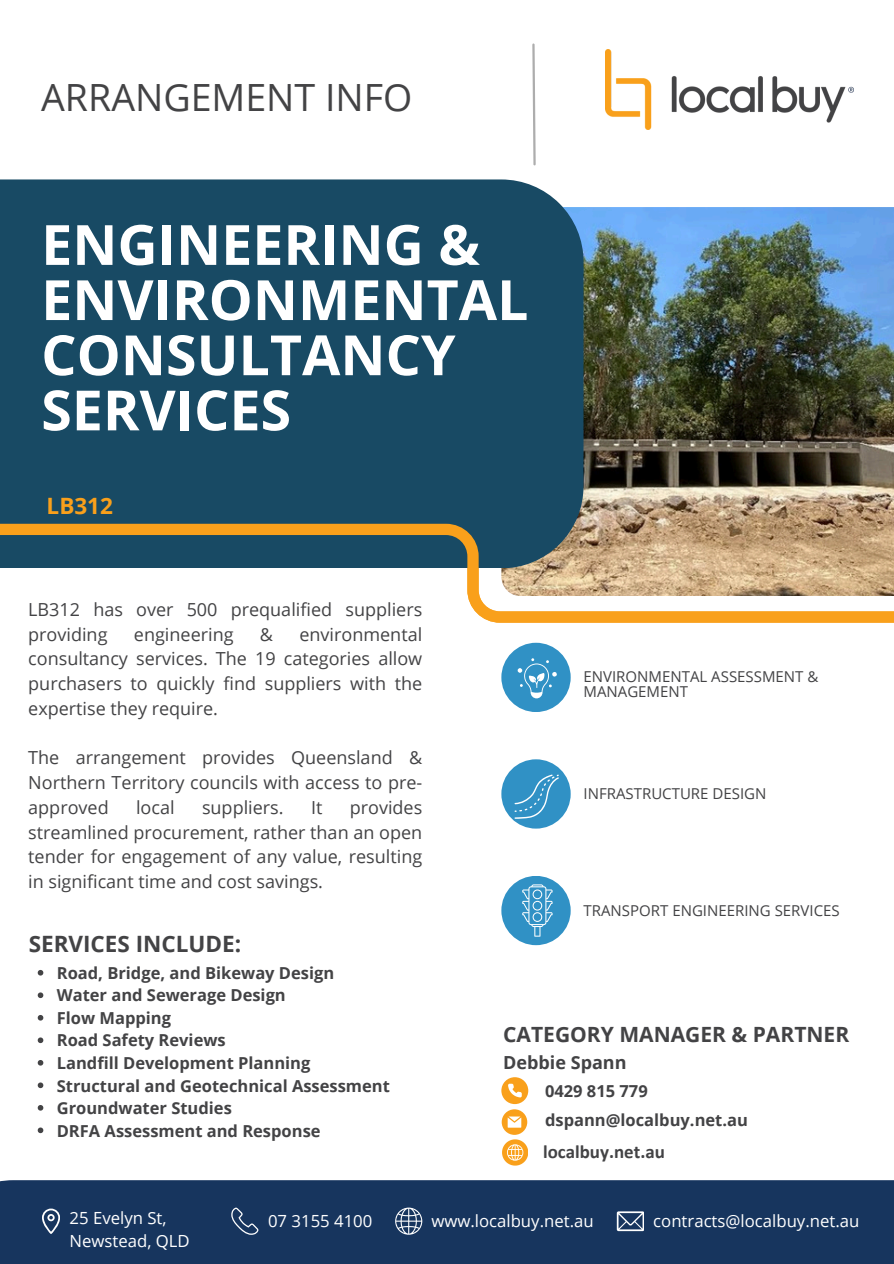
<style>
.page{position:relative;width:894px;height:1264px;background:#fff}
.page>*{position:absolute;margin:0;border:0;box-sizing:border-box;transform-origin:0 0}
.t1{font:700 55.5px/55.2px "Open Sans";color:#fff}
.t2{font:37.5px "Open Sans";color:#434345}
.t3{font:700 22.5px "Open Sans";color:#434345}
.t4{font:700 22.5px "Open Sans";color:#f9a01b}
.t5{font:700 21px "Open Sans";color:#434345}
.t6{font:700 18.9px "Calibri";color:#434345}
.t7{font:18px/24.8px "Open Sans";color:#434345;text-align:justify}
.t8{font:700 18px "Open Sans";color:#434345}
.t9{font:16.8px "Open Sans";color:#fff}
.t10{font:16.65px/22.6px "Open Sans";color:#fff}
.t11{font:700 16.5px/29.2px "Open Sans";color:#434345}
.t12{font:15px/14.7px "Open Sans";color:#434345}
</style>
<div class="page">
<img style="left:605px;top:49px;width:248px;height:80px">
<div style="left:501px;top:759px;width:69px;height:69px;background:#3091c5;border-radius:50%"></div>
<div style="left:501px;top:642px;width:69px;height:70px;background:#3091c5;border-radius:50%"></div>
<div style="left:501px;top:875px;width:69px;height:70px;background:#3091c5;border-radius:50%"></div>
<div style="left:0;top:1180px;width:893px;height:83px;background:#17355e"></div>
<svg style="left:42px;top:1208px;width:18px;height:25px"></svg>
<svg style="left:231px;top:1207px;width:27px;height:27px"></svg>
<svg style="left:616px;top:1211px;width:27px;height:20px"></svg>
<svg style="left:395px;top:1207px;width:27px;height:27px"></svg>
<svg style="left:532px;top:43px;width:4px;height:123px"></svg>
<img style="left:583px;top:207px;width:310px;height:311px">
<div style="left:0;top:179px;width:583px;height:339px;background:#184a64"></div>
<svg style="left:0;top:518px;width:893px;height:105px"></svg>
<svg style="left:38px;top:970px;width:5px;height:5px"></svg>
<svg style="left:38px;top:992px;width:5px;height:6px"></svg>
<svg style="left:38px;top:1015px;width:5px;height:5px"></svg>
<svg style="left:38px;top:1037px;width:5px;height:6px"></svg>
<svg style="left:38px;top:1060px;width:5px;height:5px"></svg>
<svg style="left:38px;top:1082px;width:5px;height:6px"></svg>
<svg style="left:38px;top:1105px;width:5px;height:5px"></svg>
<svg style="left:38px;top:1127px;width:5px;height:6px"></svg>
<svg style="left:517px;top:658px;width:39px;height:40px"></svg>
<svg style="left:514px;top:774px;width:44px;height:44px"></svg>
<svg style="left:522px;top:884px;width:30px;height:52px"></svg>
<svg style="left:501px;top:1077px;width:27px;height:88px"></svg>
<p class="t2" style="left:41px;top:71px;width:372px">ARRANGEMENT INFO</p>
<h3 class="t1" style="left:41px;top:216px;width:488px">ENGINEERING &amp;<br>ENVIRONMENTAL<br>CONSULTANCY<br>SERVICES</h3>
<p class="t4" style="left:47px;top:489px;width:68px">LB312</p>
<h5 class="t7" style="left:28px;top:596px;width:395px">LB312 has over 500 prequalified suppliers providing</h5>
<h5 class="t7" style="left:28px;top:621px;width:395px;text-indent:271px">environmental consultancy services. The 19 categories allow purchasers to quickly find suppliers with the expertise they require.</h5>
<h3 class="t7" style="left:28px;top:745px;width:395px">The arrangement provides Queensland &amp; Northern Territory councils with access to pre&shy;approved</h3>
<h5 class="t7" style="left:134px;top:621px;width:101px">engineering</h5>
<h5 class="t7" style="left:260px;top:621px;width:15px">&amp;</h5>
<h3 class="t7" style="left:28px;top:794px;width:395px;text-indent:321px">provides streamlined procurement, rather than an open tender for engagement of any value, resulting in significant time and cost savings.</h3>
<h3 class="t7" style="left:136px;top:794px;width:40px">local</h3>
<h3 class="t7" style="left:202px;top:794px;width:83px">suppliers.</h3>
<h3 class="t7" style="left:311px;top:794px;width:13px">It</h3>
<p class="t3" style="left:29px;top:928px;width:214px">SERVICES INCLUDE:</p>
<p class="t11" style="left:57px;top:957px;width:279px">Road, Bridge, and Bikeway Design</p>
<p class="t11" style="left:57px;top:980px;width:230px">Water and Sewerage Design</p>
<p class="t11" style="left:57px;top:1002px;width:116px">Flow Mapping</p>
<p class="t11" style="left:57px;top:1025px;width:170px">Road Safety Reviews</p>
<p class="t11" style="left:57px;top:1047px;width:255px">Landfill Development Planning</p>
<p class="t11" style="left:57px;top:1070px;width:334px">Structural and Geotechnical Assessment</p>
<p class="t11" style="left:57px;top:1092px;width:176px">Groundwater Studies</p>
<p class="t11" style="left:57px;top:1115px;width:265px">DRFA Assessment and Response</p>
<h3 class="t12" style="left:583px;top:669px;width:236px">ENVIRONMENTAL ASSESSMENT &amp;<br>MANAGEMENT</h3>
<p class="t12" style="left:583px;top:785px;width:184px">INFRASTRUCTURE DESIGN</p>
<h5 class="t12" style="left:583px;top:902px;width:257px">TRANSPORT ENGINEERING SERVICES</h5>
<h6 class="t5" style="left:503px;top:1019px;width:347px">CATEGORY MANAGER &amp; PARTNER</h6>
<p class="t8" style="left:503px;top:1049px;width:125px">Debbie Spann</p>
<h4 class="t11" style="left:545px;top:1076px;width:204px">0429 815 779 dspann@localbuy.net.au</h4>
<p class="t6" style="left:543px;top:1143px;width:123px">localbuy.net.au</p>
<p class="t10" style="left:70px;top:1206px;width:122px">25 Evelyn St,<br>Newstead, QLD</p>
<p class="t10" style="left:268px;top:1209px;width:106px">07 3155 4100</p>
<p class="t10" style="left:431px;top:1209px;width:164px">www.localbuy.net.au</p>
<p class="t9" style="left:653px;top:1208px;width:207px">contracts@localbuy.net.au</p>
</div>
